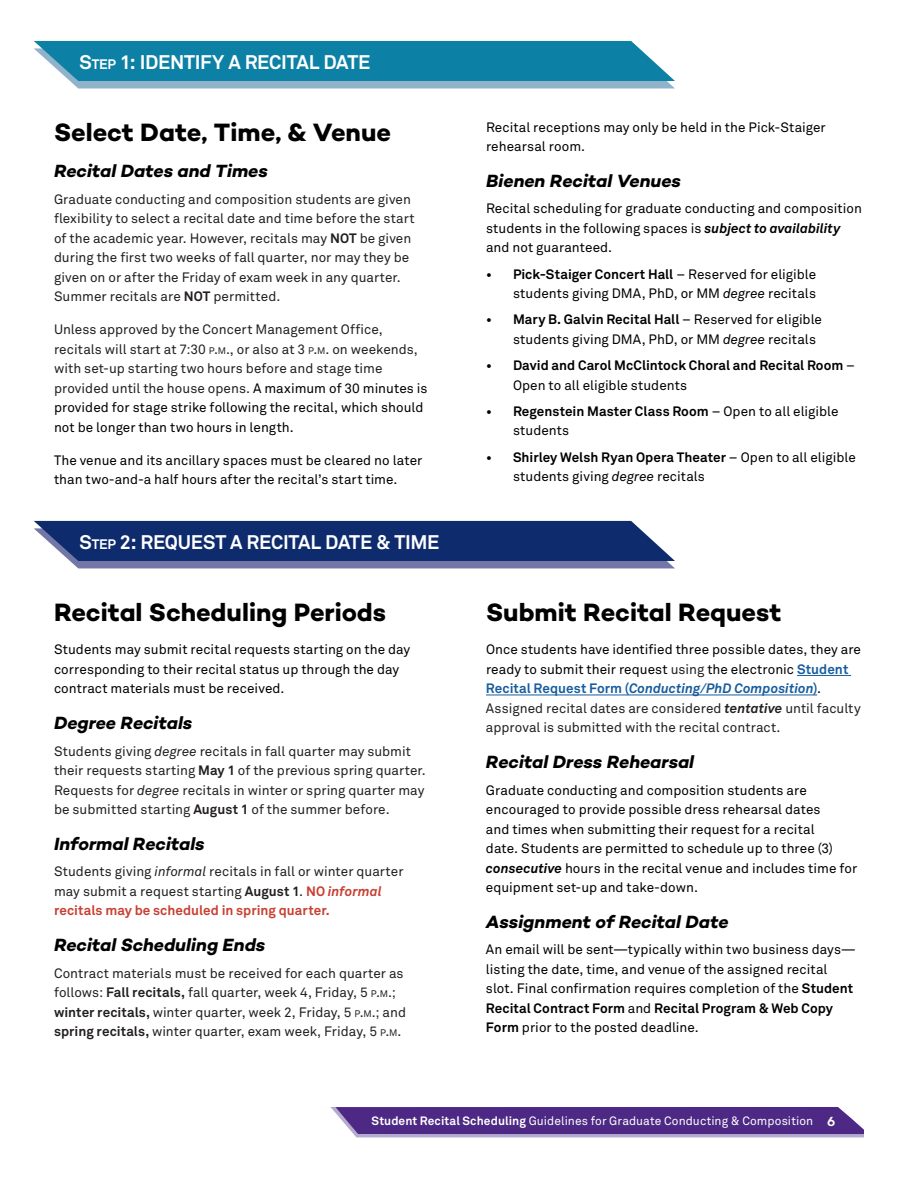
<style>
.page{position:relative;width:918px;height:1188px;background:#fff}
.page>*{position:absolute;margin:0;border:0;box-sizing:border-box;transform-origin:0 0}
.t1{font:700 25.5px "Campton";letter-spacing:-.005em;color:#000}
.t2{font:700 19.5px "Akkurat Pro";letter-spacing:-.015em;color:#fff}
.t3{font:italic 700 18px "Campton";letter-spacing:-.005em;color:#000}
.t4{font:13.5px/19.5px "Akkurat Pro";color:#231f20}
.t5{font:13.5px/19.5px "Akkurat Pro";letter-spacing:.005em;color:#000}
.t6{font:700 13.5px/19.5px "Akkurat Pro";letter-spacing:.005em;color:#000}
.t7{font:12px "Akkurat Pro";letter-spacing:.005em;color:#fff}
.s1{font-style:inherit}
.s2{font-size:13.65px}
.s3{font-weight:700}
.s4{font-size:9.45px}
.s5{color:#000}
.s6{font-style:italic}
.s7{font-weight:700;color:#c83f32}
.s8{font-weight:700;font-style:italic;color:#c83f32}
.s9{font-weight:700;font-style:italic}
.s10{font-weight:400}
.s11{font-weight:700;color:#175d9e}
.s12{font-weight:700;font-style:italic;color:#175d9e}
.s13{font-family:"Campton";font-weight:600;font-size:13.5px}
</style>
<div class="page">
<svg style="left:330px;top:1107px;width:534px;height:30px;background:#5f3e91"></svg>
<svg style="left:34px;top:41px;width:641px;height:47px;background:#2e8faf"></svg>
<svg style="left:34px;top:521px;width:641px;height:47px;background:#2a427d"></svg>
<hr style="left:797px;top:675px;width:54px;height:1px;background:#175d9e">
<hr style="left:486px;top:695px;width:331px;height:1px;background:#175d9e">
<p class="t2" style="left:79px;top:50px;width:292px"><span class="s1">S</span><span class="s2">tep</span> 1: IDENTIFY A RECITAL DATE</p>
<p class="t1" style="left:54px;top:116px;width:339px">Select Date, Time, &amp; Venue</p>
<p class="t3" style="left:54px;top:160px;width:215px">Recital Dates and Times</p>
<p class="t4" style="left:54px;top:189px;width:362px">Graduate conducting and composition students are given flexibility to select a recital date and time before the start of the academic year. However, recitals may <span class="s3">NOT</span> be given during the first two weeks of fall quarter, nor may they be given on or after the Friday of exam week in any quarter.<br>Summer recitals are <span class="s3">NOT</span> permitted.</p>
<p class="t4" style="left:54px;top:320px;width:375px">Unless approved by the Concert Management Office, recitals will start at 7:30 <span class="s4">P</span><span class="s1">.</span><span class="s4">M</span><span class="s1">.</span>, or also at 3 <span class="s4">P</span><span class="s1">.</span><span class="s4">M</span><span class="s1">.</span> on weekends, with set-up starting two hours before and stage time provided until the house opens. <span class="s5">A maximum of 30 minutes is provided for stage strike following the recital, which should not be longer than two hours in length.</span></p>
<p class="t5" style="left:54px;top:450px;width:370px">The venue and its ancillary spaces must be cleared no later than two-and-a half hours after the recital’s start time.</p>
<p class="t2" style="left:79px;top:530px;width:362px"><span class="s1">S</span><span class="s2">tep</span> 2: REQUEST A RECITAL DATE &amp; TIME</p>
<p class="t1" style="left:54px;top:596px;width:334px">Recital Scheduling Periods</p>
<p class="t5" style="left:54px;top:640px;width:358px">Students may submit recital requests starting on the day corresponding to their recital status up through the day contract materials must be received.</p>
<p class="t3" style="left:54px;top:712px;width:140px">Degree Recitals</p>
<p class="t4" style="left:54px;top:741px;width:373px">Students giving <span class="s6">degree</span> recitals in fall quarter may submit their requests starting <span class="s3">May 1</span> of the previous spring quarter.<br>Requests for <span class="s6">degree</span> recitals in winter or spring quarter may be submitted starting <span class="s3">August 1</span> of the summer before.</p>
<p class="t3" style="left:54px;top:833px;width:152px">Informal Recitals</p>
<p class="t4" style="left:54px;top:862px;width:351px">Students giving <span class="s6">informal</span> recitals in fall or winter quarter may submit a request starting <span class="s3">August 1</span>. <span class="s7">NO</span> <span class="s8">informal </span><span class="s7">recitals may be scheduled in spring quarter.</span></p>
<p class="t3" style="left:54px;top:934px;width:213px">Recital Scheduling Ends</p>
<p class="t4" style="left:54px;top:963px;width:354px">Contract materials must be received for each quarter as follows: <span class="s3">Fall recitals,</span> fall quarter, week 4, Friday, 5 <span class="s4">P</span><span class="s1">.</span><span class="s4">M</span><span class="s1">.</span>; <span class="s3">winter recitals,</span> winter quarter, week 2, Friday, 5 <span class="s4">P</span><span class="s1">.</span><span class="s4">M</span><span class="s1">.</span>; and <span class="s3">spring recitals,</span> winter quarter, exam week, Friday, 5 <span class="s4">P</span><span class="s1">.</span><span class="s4">M</span><span class="s1">.</span></p>
<p class="t5" style="left:486px;top:117px;width:341px">Recital receptions may only be held in the Pick-Staiger rehearsal room.</p>
<p class="t3" style="left:486px;top:170px;width:196px">Bienen Recital Venues</p>
<p class="t5" style="left:486px;top:199px;width:377px">Recital scheduling for graduate conducting and composition students in the following spaces is <span class="s9">subject to availability </span>and not guaranteed.</p>
<p class="t5" style="left:486px;top:264px;width:332px;text-align:right"><span class="s3">• Pick-Staiger Concert Hall</span> – Reserved for eligible students giving DMA, PhD, or MM <span class="s6">degree</span> recitals</p>
<p class="t5" style="left:513px;top:310px;width:310px;text-indent:-27px"><span class="s3">• Mary B. Galvin Recital Hall</span> – Reserved for eligible students giving DMA, PhD, or MM <span class="s6">degree</span> recitals</p>
<p class="t6" style="left:513px;top:355px;width:343px;text-indent:-27px">• David and Carol McClintock Choral and Recital Room <span class="s10">–<br>Open to all eligible students</span></p>
<p class="t6" style="left:513px;top:401px;width:327px;text-indent:-27px">• Regenstein Master Class Room <span class="s10">– Open to all eligible students</span></p>
<p class="t5" style="left:513px;top:447px;width:344px;text-indent:-27px"><span class="s3">• Shirley Welsh Ryan Opera Theater</span> – Open to all eligible students giving <span class="s6">degree</span> recitals</p>
<p class="t1" style="left:486px;top:596px;width:297px">Submit Recital Request</p>
<p class="t4" style="left:486px;top:640px;width:377px"><span class="s5">Once students have identified three possible dates, they are ready to submit their request</span> using <span class="s5">the electronic</span> <span class="s11">Student Recital Request Form (</span><span class="s12">Conducting/PhD Composition</span><span class="s11">)</span><span class="s5">.<br></span>Assigned recital dates are considered <span class="s9">tentative</span> until faculty approval is submitted with the recital contract.</p>
<p class="t3" style="left:486px;top:751px;width:210px">Recital Dress Rehearsal</p>
<p class="t5" style="left:486px;top:780px;width:373px">Graduate conducting and composition students are encouraged to provide possible dress rehearsal dates<br>and times when submitting their request for a recital<br>date. Students are permitted to schedule up to three (3) <span class="s9">consecutive</span> hours in the recital venue and includes time for equipment set-up and take-down.</p>
<p class="t3" style="left:486px;top:911px;width:244px">Assignment of Recital Date</p>
<p class="t5" style="left:486px;top:940px;width:372px">An email will be sent—typically within two business days— listing the date, time, and venue of the assigned recital slot. Final confirmation requires completion of the <span class="s3">Student Recital Contract Form</span> and <span class="s3">Recital Program &amp; Web Copy Form</span> prior to the posted deadline.</p>
<p class="t7" style="left:371px;top:1114px;width:465px"><span class="s3">Student Recital Scheduling</span> Guidelines for Graduate Conducting &amp; Composition <span class="s13">6</span></p>
</div>
